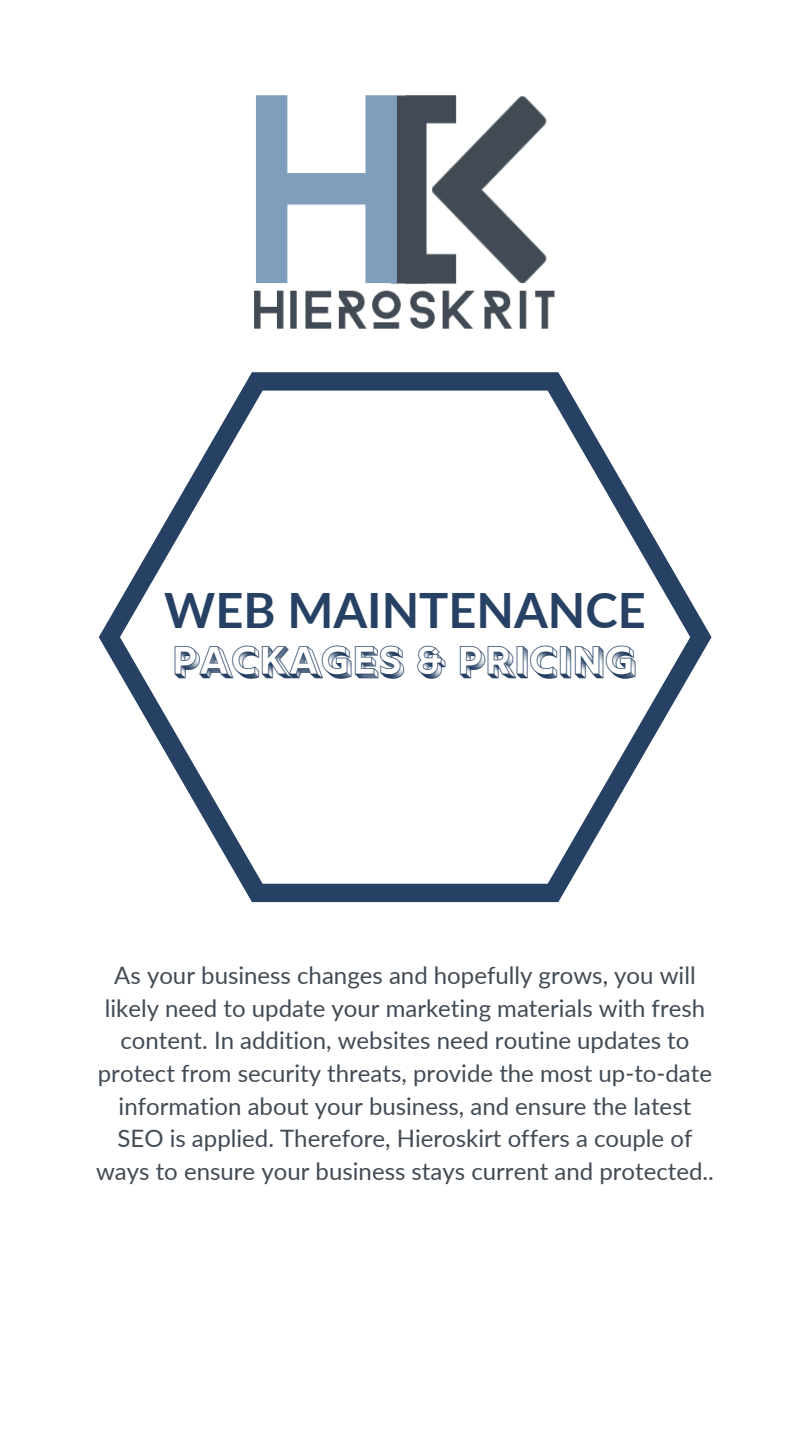
<style>
.page{position:relative;width:810px;height:1440px;background:#fff}
.page>*{position:absolute;margin:0;border:0;box-sizing:border-box;transform-origin:0 0}
.t1{font:700 48.75px "Lato";color:#264163}
.t2{font:43.65px "Rig Bold Halftone";color:#264163}
.t3{font:24px/32.7px "Lato";color:#424b54;text-align:center}
</style>
<div class="page">
<img style="left:254px;top:95px;width:301px;height:234px">
<svg style="left:99px;top:372px;width:613px;height:530px"></svg>
<h1 class="t1" style="left:164px;top:580px;width:483px">WEB MAINTENANCE</h1>
<h2 class="t2" style="left:173px;top:636px;width:466px">PACKAGES &amp; PRICING</h2>
<p class="t3" style="left:96px;top:959px;width:619px">As your business changes and hopefully grows, you will likely need to update your marketing materials with fresh content. In addition, websites need routine updates to protect from security threats, provide the most up-to-date information about your business, and ensure the latest SEO is applied. Therefore, Hieroskirt offers a couple of ways to ensure your business stays current and protected..</p>
</div>
